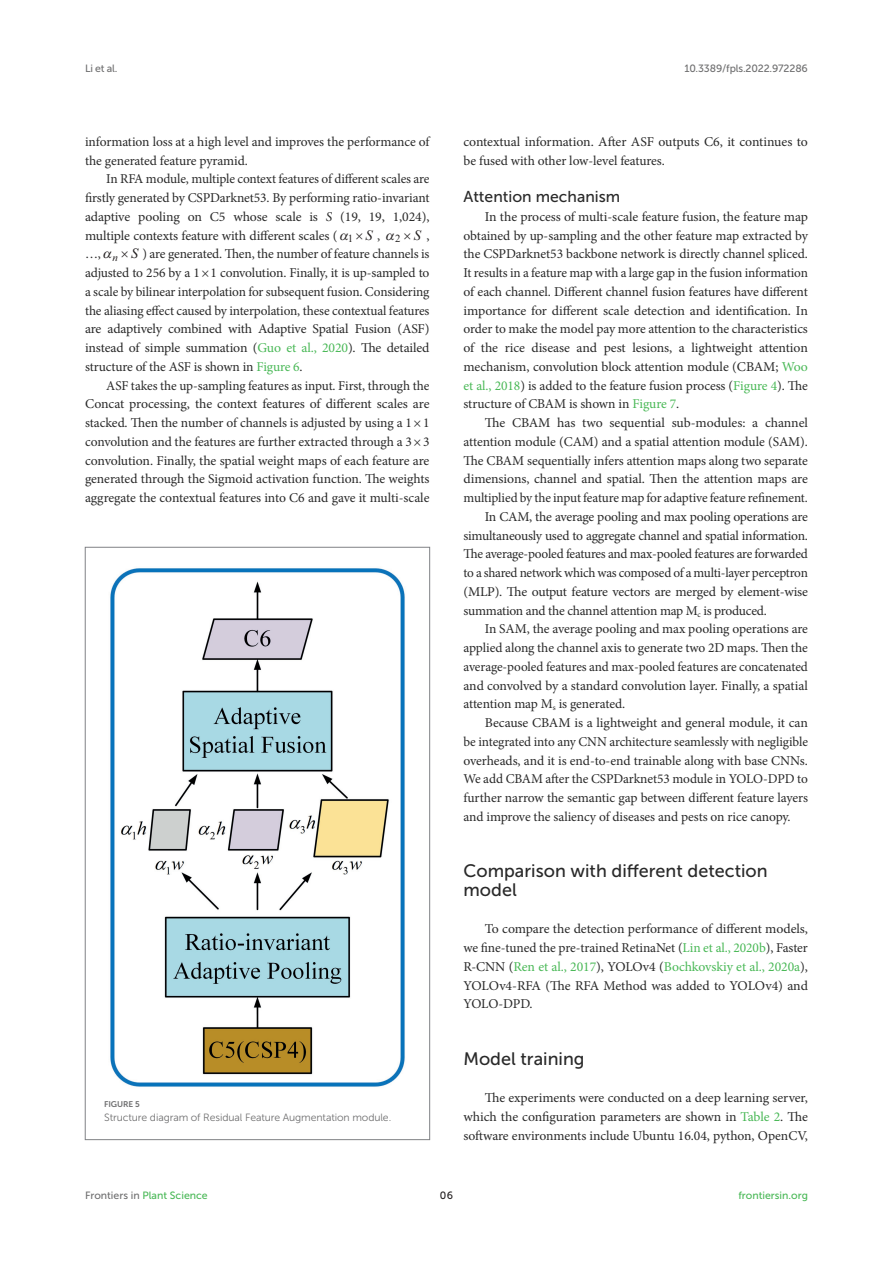
<style>
.page{position:relative;width:893px;height:1263px;background:#fff}
.page>*{position:absolute;margin:0;border:0;box-sizing:border-box;transform-origin:0 0}
.HEAD_2{font:18px/18.8px "Museo Sans 500";color:#292929}
.HEAD_3{font:15.75px "Museo Sans 500";color:#292929}
.TEXT{font:13.5px/18.8px "Minion Pro";letter-spacing:-.01em;color:#292929;text-align:justify}
.TEXT_FLUSH{font:13.5px/18.8px "Minion Pro";letter-spacing:-.005em;color:#292929;text-align:justify}
.spi-math-img{font:10.8px "Times New Roman";color:#231f20}
.spi-math-img-2{font:italic 10.8px "Times New Roman";color:#231f20}
.FIG_LEG{font:10.5px "Museo Sans 300";letter-spacing:-.01em;color:#6f6f70}
.t1{font:10.5px "Museo Sans 500";color:#49b856}
.t2{font:10.5px "Museo Sans 500";letter-spacing:-.015em;color:#6f6f70}
.t3{font:10.5px "Museo Sans 500";color:#231f20}
.FIG_HD{font:8.25px "Museo Sans 700";letter-spacing:-.01em;color:#6f6f70}
.s1{font-style:italic}
.s2{color:#49b856}
.s3{color:#6f6f70}
</style>
<div class="page">
<img style="left:110px;top:568px;width:295px;height:519px">
<p class="t2" style="left:85px;top:63px;width:34px">Li et al.</p>
<p class="t2" style="left:684px;top:63px;width:125px">10.3389/fpls.2022.972286</p>
<p class="TEXT" style="left:85px;top:132px;width:346px">information loss at a high level and improves the performance of the generated feature pyramid.</p>
<p class="TEXT" style="left:85px;top:170px;width:346px;text-indent:21px">In RFA module, multiple context features of different scales are firstly generated by CSPDarknet53. By performing ratio-invariant adaptive pooling on C5 whose scale is <span class="s1">S</span> (19, 19, 1,024), multiple contexts feature with different scales (</p>
<p class="spi-math-img" style="left:348px;top:231px;width:26px">1 <sup>S</sup></p>
<p class="TEXT" style="left:377px;top:226px;width:5px">,</p>
<p class="spi-math-img" style="left:395px;top:231px;width:27px">2 <sup>S</sup></p>
<p class="TEXT" style="left:426px;top:226px;width:5px">,</p>
<p class="TEXT" style="left:85px;top:245px;width:17px">…,</p>
<p class="spi-math-img-2" style="left:112px;top:250px;width:27px">n <sup>S</sup></p>
<p class="TEXT" style="left:85px;top:245px;width:346px;text-indent:57px">) are generated. Then, the number of feature channels is adjusted to 256 by a 1×1 convolution. Finally, it is up-sampled to a scale by bilinear interpolation for subsequent fusion. Considering the aliasing effect caused by interpolation, these contextual features are adaptively combined with Adaptive Spatial Fusion (ASF) instead of simple summation (<span class="s2">Guo et al., 2020</span>). The detailed structure of the ASF is shown in <span class="s2">Figure 6</span>.</p>
<p class="TEXT" style="left:85px;top:376px;width:346px;text-indent:21px">ASF takes the up-sampling features as input. First, through the Concat processing, the context features of different scales are stacked. Then the number of channels is adjusted by using a 1×1 convolution and the features are further extracted through a 3×3 convolution. Finally, the spatial weight maps of each feature are generated through the Sigmoid activation function. The weights aggregate the contextual features into C6 and gave it multi-scale</p>
<p class="FIG_HD" style="left:104px;top:1100px;width:37px">FIGURE 5</p>
<p class="FIG_LEG" style="left:104px;top:1111px;width:289px">Structure diagram of Residual Feature Augmentation module.</p>
<p class="TEXT" style="left:463px;top:132px;width:346px">contextual information. After ASF outputs C6, it continues to be fused with other low-level features.</p>
<p class="HEAD_3" style="left:463px;top:188px;width:158px">Attention mechanism</p>
<p class="TEXT_FLUSH" style="left:463px;top:207px;width:346px;text-indent:21px">In the process of multi-scale feature fusion, the feature map obtained by up-sampling and the other feature map extracted by the CSPDarknet53 backbone network is directly channel spliced.<br>It results in a feature map with a large gap in the fusion information of each channel. Different channel fusion features have different importance for different scale detection and identification. In order to make the model pay more attention to the characteristics of the rice disease and pest lesions, a lightweight attention mechanism, convolution block attention module (CBAM; <span class="s2">Woo et al., 2018</span>) is added to the feature fusion process (<span class="s2">Figure 4</span>). The structure of CBAM is shown in <span class="s2">Figure 7</span>.</p>
<p class="TEXT" style="left:463px;top:413px;width:346px;text-indent:21px">The CBAM has two sequential sub-modules: a channel attention module (CAM) and a spatial attention module (SAM).<br>The CBAM sequentially infers attention maps along two separate dimensions, channel and spatial. Then the attention maps are multiplied by the input feature map for adaptive feature refinement.</p>
<p class="TEXT" style="left:463px;top:507px;width:346px;text-indent:21px">In CAM, the average pooling and max pooling operations are simultaneously used to aggregate channel and spatial information.<br>The average-pooled features and max-pooled features are forwarded to a shared network which was composed of a multi-layer perceptron (MLP). The output feature vectors are merged by element-wise summation and the channel attention map M<sub>c</sub> is produced.</p>
<p class="TEXT" style="left:463px;top:620px;width:346px;text-indent:21px">In SAM, the average pooling and max pooling operations are applied along the channel axis to generate two 2D maps. Then the average-pooled features and max-pooled features are concatenated and convolved by a standard convolution layer. Finally, a spatial attention map M<sub>s</sub> is generated.</p>
<p class="TEXT" style="left:463px;top:713px;width:346px;text-indent:21px">Because CBAM is a lightweight and general module, it can be integrated into any CNN architecture seamlessly with negligible overheads, and it is end-to-end trainable along with base CNNs.<br>We add CBAM after the CSPDarknet53 module in YOLO-DPD to further narrow the semantic gap between different feature layers and improve the saliency of diseases and pests on rice canopy.</p>
<p class="HEAD_2" style="left:463px;top:861px;width:306px">Comparison with different detection model</p>
<p class="TEXT_FLUSH" style="left:463px;top:920px;width:346px;text-indent:21px">To compare the detection performance of different models, we fine-tuned the pre-trained RetinaNet (<span class="s2">Lin et al., 2020b</span>), Faster R-CNN (<span class="s2">Ren et al., 2017</span>), YOLOv4 (<span class="s2">Bochkovskiy et al., 2020a</span>), YOLOv4-RFA (The RFA Method was added to YOLOv4) and YOLO-DPD.</p>
<p class="HEAD_2" style="left:463px;top:1049px;width:123px">Model training</p>
<p class="TEXT_FLUSH" style="left:463px;top:1088px;width:346px;text-indent:21px">The experiments were conducted on a deep learning server, which the configuration parameters are shown in <span class="s2">Table 2</span>. The software environments include Ubuntu 16.04, python, OpenCV,</p>
<p class="t1" style="left:85px;top:1190px;width:124px"><span class="s3">Frontiers in</span> Plant Science</p>
<p class="t3" style="left:440px;top:1190px;width:15px">06</p>
<p class="t1" style="left:738px;top:1190px;width:71px">frontiersin.org</p>
</div>
